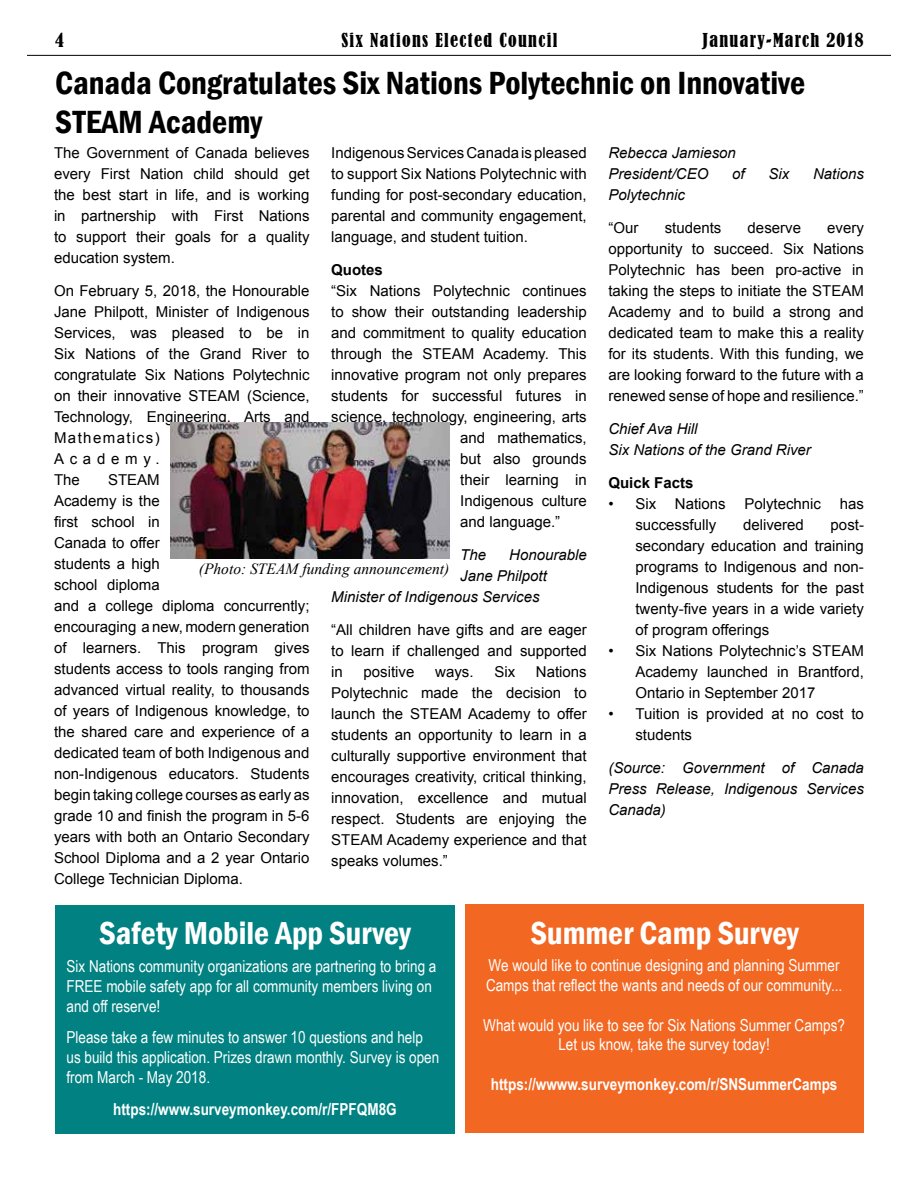
<style>
.page{position:relative;width:918px;height:1188px;background:#fff}
.page>*{position:absolute;margin:0;border:0;box-sizing:border-box;transform-origin:0 0}
.t1{font:600 condensed 33px/39.6px "Franklin Gothic";color:#000}
.t2{font:600 condensed 32.7px "Franklin Gothic";color:#fff}
.t3{font:condensed 18px "Bernard";letter-spacing:.075em;color:#000}
.t4{font:16.5px/19.8px "Arial Narrow";color:#fff}
.t5{font:700 16.5px "Arial Narrow";color:#fff}
.t6{font:italic 15.6px "Times New Roman";color:#000}
.t7{font:15px/21px "Arial";color:#000;text-align:justify}
.t8{font:italic 15px/21px "Arial";color:#000}
.t9{font:700 15px "Arial";color:#000}
</style>
<div class="page">
<hr style="left:27px;top:55px;width:864px;height:1px;background:#000">
<div style="left:55px;top:905px;width:400px;height:229px;background:#018181"></div>
<div style="left:466px;top:905px;width:398px;height:228px;background:#f26722"></div>
<img style="left:171px;top:423px;width:278px;height:136px">
<p class="t3" style="left:55px;top:30px;width:10px">4</p>
<p class="t3" style="left:341px;top:30px;width:218px">Six Nations Elected Council</p>
<p class="t3" style="left:703px;top:30px;width:163px">January-March 2018</p>
<h1 class="t1" style="left:55px;top:62px;width:752px">Canada Congratulates Six Nations Polytechnic on Innovative<br>STEAM Academy</h1>
<p class="t7" style="left:54px;top:143px;width:257px">The Government of Canada believes every First Nation child should get the best start in life, and is working in partnership with First Nations to support their goals for a quality education system.</p>
<p class="t7" style="left:54px;top:281px;width:257px;text-align:left">On February 5, 2018, the Honourable<br>Jane Philpott, Minister of Indigenous<br>Services, was pleased to be in<br>Six Nations of the Grand River to congratulate Six Nations Polytechnic on their innovative STEAM (Science,<br>Technology, Engineering, Arts and<br>Mathematics)<br>Academy.<br>The</p>
<p class="t7" style="left:331px;top:143px;width:257px">Indigenous Services Canada is pleased to support Six Nations Polytechnic with funding for post-secondary education, parental and community engagement, language, and student tuition.</p>
<p class="t9" style="left:331px;top:260px;width:53px">Quotes</p>
<p class="t7" style="left:331px;top:281px;width:257px">“Six Nations Polytechnic continues</p>
<p class="t7" style="left:331px;top:302px;width:257px">to show their outstanding leadership</p>
<p class="t7" style="left:331px;top:323px;width:257px">and commitment to quality education</p>
<p class="t7" style="left:331px;top:344px;width:257px">through the STEAM Academy. This</p>
<p class="t7" style="left:331px;top:365px;width:257px">innovative program not only prepares</p>
<p class="t7" style="left:331px;top:386px;width:257px">students for successful futures in</p>
<p class="t7" style="left:331px;top:407px;width:257px">science, technology, engineering, arts</p>
<p class="t7" style="left:460px;top:428px;width:128px">and mathematics,</p>
<p class="t7" style="left:460px;top:449px;width:128px">but also grounds</p>
<p class="t7" style="left:460px;top:470px;width:128px">their learning in</p>
<p class="t7" style="left:460px;top:491px;width:128px">Indigenous culture</p>
<p class="t7" style="left:460px;top:512px;width:102px">and language.”</p>
<p class="t8" style="left:460px;top:545px;width:27px">The</p>
<p class="t8" style="left:509px;top:545px;width:79px">Honourable</p>
<p class="t8" style="left:460px;top:566px;width:88px">Jane Philpott</p>
<p class="t8" style="left:331px;top:587px;width:210px">Minister of Indigenous Services</p>
<p class="t7" style="left:331px;top:620px;width:257px">“All children have gifts and are eager to learn if challenged and supported in</p>
<p class="t8" style="left:608px;top:143px;width:129px">Rebecca Jamieson<br>President/CEO</p>
<p class="t8" style="left:732px;top:164px;width:14px">of</p>
<p class="t8" style="left:769px;top:164px;width:22px">Six</p>
<p class="t8" style="left:813px;top:164px;width:52px">Nations</p>
<p class="t8" style="left:608px;top:185px;width:78px">Polytechnic</p>
<p class="t7" style="left:608px;top:218px;width:32px">“Our</p>
<p class="t7" style="left:665px;top:218px;width:58px">students</p>
<p class="t7" style="left:748px;top:218px;width:55px">deserve</p>
<p class="t7" style="left:608px;top:218px;width:257px;text-indent:219px">every opportunity to succeed. Six Nations Polytechnic has been pro-active in taking the steps to initiate the STEAM Academy and to build a strong and dedicated team to make this a reality for its students. With this funding, we are looking forward to the future with a renewed sense of hope and resilience.”</p>
<p class="t8" style="left:608px;top:419px;width:204px">Chief Ava Hill<br>Six Nations of the Grand River</p>
<p class="t9" style="left:608px;top:473px;width:87px">Quick Facts</p>
<p class="t7" style="left:635px;top:494px;width:230px;text-indent:-27px">• Six Nations Polytechnic has successfully</p>
<p class="t7" style="left:54px;top:470px;width:257px;text-align:left;text-indent:54px">STEAM<br>Academy is the<br>first school in<br>Canada to offer<br>students a high<br>school diploma<br>and a college diploma concurrently; encouraging a new, modern generation of learners. This program gives students access to tools ranging from advanced virtual reality, to thousands of years of Indigenous knowledge, to the shared care and experience of a dedicated team of both Indigenous and non-Indigenous educators. Students begin taking college courses as early as grade 10 and finish the program in 5-6 years with both an Ontario Secondary<br>School Diploma and a 2 year Ontario<br>College Technician Diploma.</p>
<p class="t7" style="left:743px;top:515px;width:62px">delivered</p>
<p class="t7" style="left:635px;top:515px;width:230px;text-indent:195px">post&shy;secondary education and training programs to Indigenous and non-Indigenous students for the past twenty-five years in a wide variety of program offerings</p>
<p class="t7" style="left:635px;top:641px;width:230px;text-indent:-27px">• Six Nations Polytechnic’s STEAM Academy launched in Brantford, Ontario in September 2017</p>
<p class="t7" style="left:635px;top:704px;width:230px;text-indent:-27px">• Tuition is provided at no cost to students</p>
<p class="t8" style="left:608px;top:758px;width:257px;text-align:justify">(Source: Government of Canada Press Release, Indigenous Services Canada)</p>
<p class="t6" style="left:199px;top:558px;width:252px">(Photo: STEAM funding announcement)</p>
<p class="t7" style="left:364px;top:662px;width:52px">positive</p>
<p class="t7" style="left:435px;top:662px;width:40px">ways.</p>
<p class="t7" style="left:494px;top:662px;width:22px">Six</p>
<p class="t7" style="left:331px;top:662px;width:257px;text-indent:205px">Nations Polytechnic made the decision to launch the STEAM Academy to offer students an opportunity to learn in a culturally supportive environment that encourages creativity, critical thinking, innovation, excellence and mutual respect. Students are enjoying the STEAM Academy experience and that speaks volumes.”</p>
<h2 class="t2" style="left:99px;top:911px;width:313px">Safety Mobile App Survey</h2>
<h2 class="t2" style="left:531px;top:911px;width:270px">Summer Camp Survey</h2>
<p class="t4" style="left:67px;top:956px;width:371px">Six Nations community organizations are partnering to bring a<br>FREE mobile safety app for all community members living on and off reserve!</p>
<p class="t4" style="left:67px;top:1027px;width:374px">Please take a few minutes to answer 10 questions and help us build this application. Prizes drawn monthly. Survey is open from March - May 2018.</p>
<p class="t5" style="left:113px;top:1097px;width:285px">https://www.surveymonkey.com/r/FPFQM8G</p>
<p class="t4" style="left:486px;top:955px;width:358px">We would like to continue designing and planning Summer<br>Camps that reflect the wants and needs of our community...</p>
<p class="t4" style="left:483px;top:1014px;width:363px;text-align:center">What would you like to see for Six Nations Summer Camps?<br>Let us know, take the survey today!</p>
<p class="t5" style="left:491px;top:1072px;width:348px">https://wwww.surveymonkey.com/r/SNSummerCamps</p>
</div>
